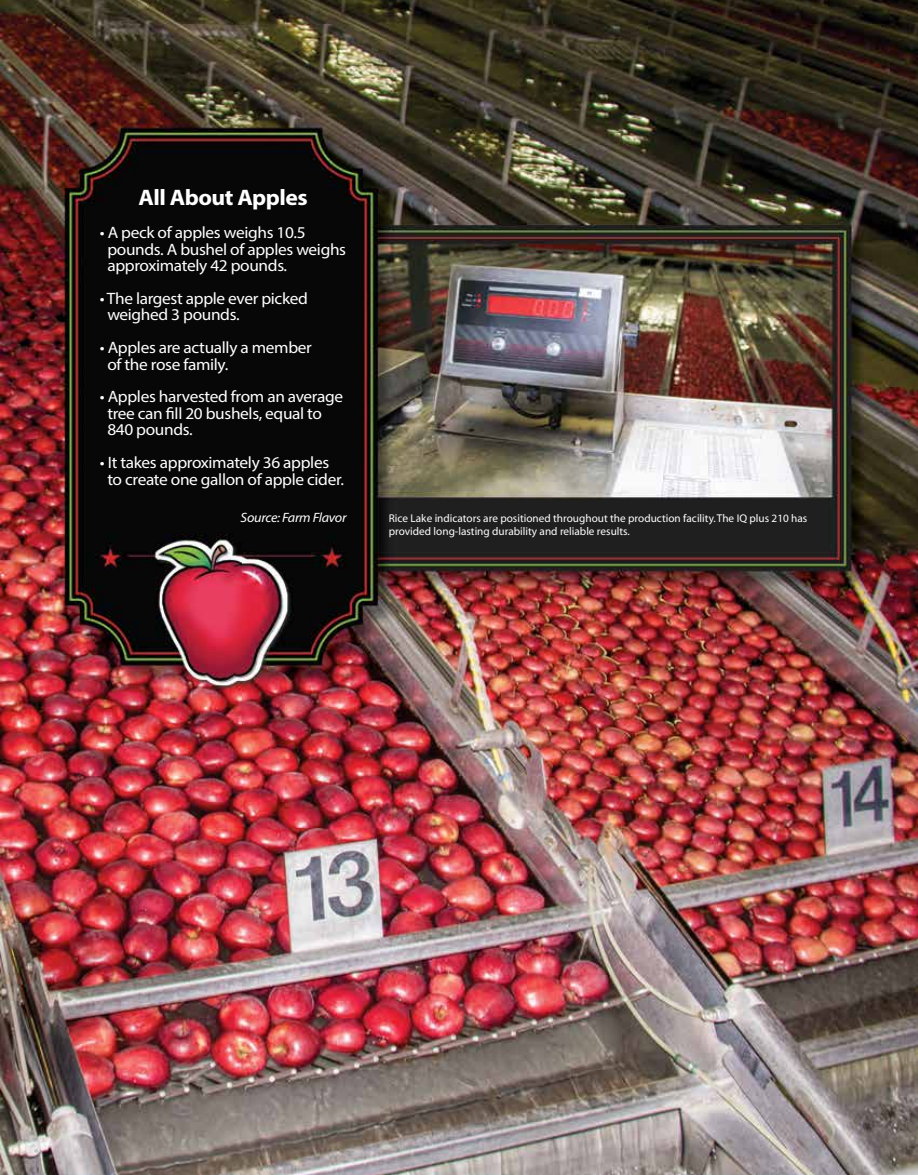
<style>
.page{position:relative;width:918px;height:1175px;background:#fff}
.page>*{position:absolute;margin:0;border:0;box-sizing:border-box;transform-origin:0 0}
.t1{font:700 22.5px "Myriad Pro";letter-spacing:-.02em;color:#fff;scale:1.05 1}
.t2{font:16.5px/16.5px "Myriad Pro";letter-spacing:-.02em;color:#fff;scale:1.05 1}
.t3{font:italic 13.5px "Myriad Pro";letter-spacing:-.02em;color:#fff;scale:1.05 1}
.t4{font:11.25px/13.5px "Myriad";color:#fff}
</style>
<div class="page">
<img style="left:0;top:0;width:918px;height:1174px">
<h1 class="t1" style="left:139px;top:183px;width:163px">All About Apples</h1>
<p class="t2" style="left:107px;top:224px;width:229px;text-indent:-8px">• A peck of apples weighs 10.5 pounds. A bushel of apples weighs approximately 42 pounds.</p>
<p class="t2" style="left:107px;top:290px;width:193px;text-indent:-8px">• The largest apple ever picked weighed 3 pounds.</p>
<p class="t2" style="left:107px;top:339px;width:196px;text-indent:-8px">• Apples are actually a member of the rose family.</p>
<p class="t2" style="left:107px;top:388px;width:226px;text-indent:-8px">• Apples harvested from an average tree can fill 20 bushels, equal to<br>840 pounds.</p>
<p class="t2" style="left:107px;top:454px;width:227px;text-indent:-8px">• It takes approximately 36 apples to create one gallon of apple cider.</p>
<p class="t3" style="left:241px;top:509px;width:102px">Source: Farm Flavor</p>
<p class="t4" style="left:389px;top:512px;width:420px">Rice Lake indicators are positioned throughout the production facility. The IQ plus 210 has provided long-lasting durability and reliable results.</p>
</div>
